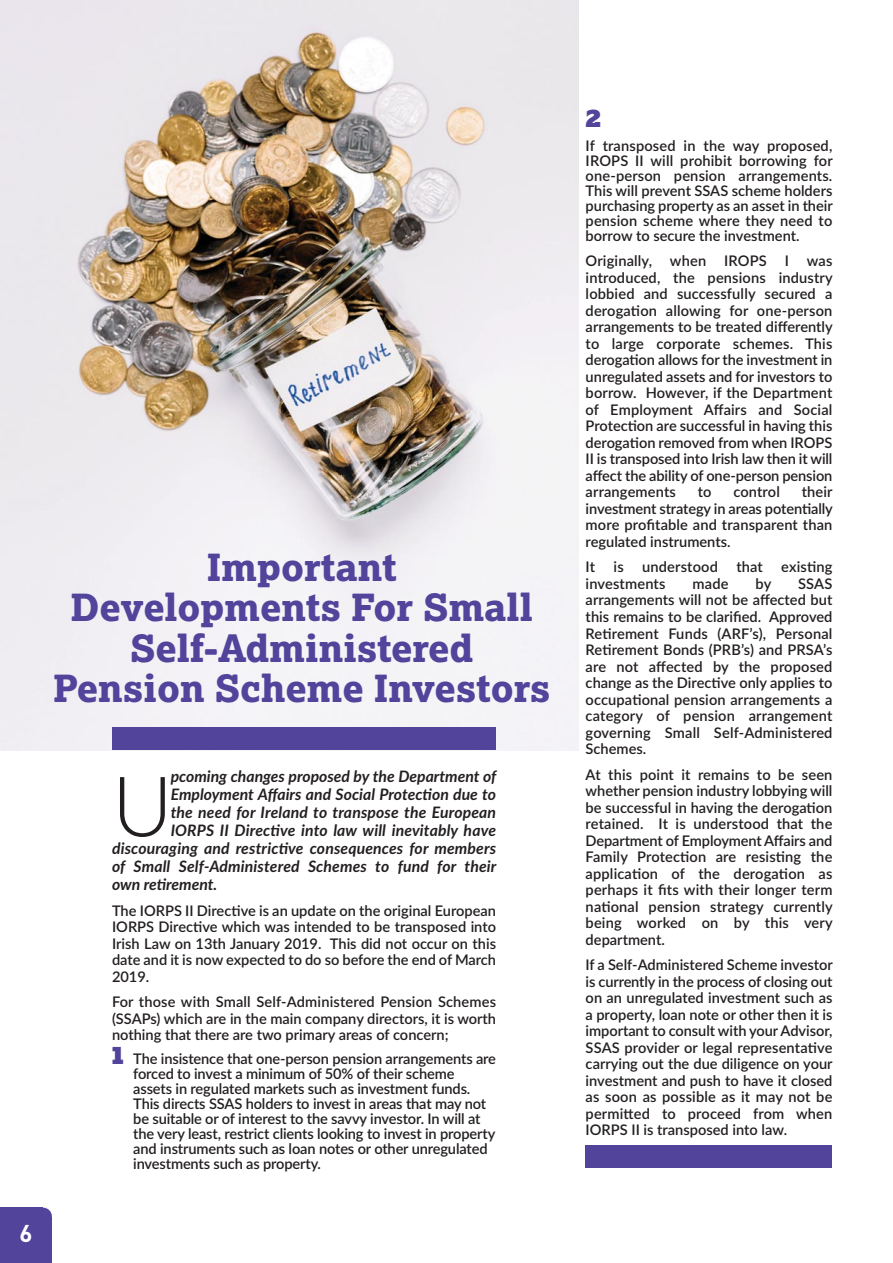
<style>
.page{position:relative;width:893px;height:1263px;background:#fff}
.page>*{position:absolute;margin:0;border:0;box-sizing:border-box;transform-origin:0 0}
.t1{font:300 83.55px "Lato";color:#231f20}
.t2{font:37.5px/40.5px "Lexia X Bold";color:#52439b;text-align:center}
.t3{font:24px "Lexia Typo Ad";color:#52439b}
.t4{font:700 24px "DIN";color:#fff}
.t5{font:italic 700 15.75px "Lato";letter-spacing:.01em;color:#231f20}
.t6{font:600 14.7px/16.5px "Lato";letter-spacing:-.01em;color:#231f20;text-align:justify}
.t7{font:600 14.7px "Lato";letter-spacing:.01em;color:#231f20}
.s1{font-family:"Lexia Typo Ad";font-weight:400;font-size:24px;color:#52439b}
</style>
<div class="page">
<img style="left:0;top:0;width:578px;height:750px">
<div style="left:112px;top:727px;width:384px;height:23px;background:#52439b"></div>
<div style="left:586px;top:1145px;width:246px;height:23px;background:#52439b"></div>
<div style="left:0;top:1208px;width:43px;height:55px;background:#52439b"></div>
<div style="left:0;top:1217px;width:52px;height:46px;background:#52439b"></div>
<div style="left:5px;top:1208px;width:47px;height:44px;background:#52439b;border-radius:9px"></div>
<h2 class="t2" style="left:53px;top:547px;width:499px">Important<br>Developments For Small<br>Self-Administered<br>Pension Scheme Investors</h2>
<h3 class="t4" style="left:19px;top:1225px;width:15px">6</h3>
<h1 class="t1" style="left:112px;top:758px;width:62px">U</h1>
<p class="t5" style="left:171px;top:770px;width:327px">pcoming changes proposed by the Department of</p>
<p class="t5" style="left:171px;top:788px;width:327px">Employment Affairs and Social Protection due to</p>
<p class="t5" style="left:171px;top:806px;width:327px">the need for Ireland to transpose the European</p>
<p class="t5" style="left:171px;top:824px;width:327px">IORPS II Directive into law will inevitably have</p>
<p class="t5" style="left:112px;top:842px;width:386px">discouraging and restrictive consequences for members</p>
<p class="t5" style="left:112px;top:860px;width:386px">of Small Self-Administered Schemes to fund for their</p>
<p class="t5" style="left:112px;top:878px;width:107px">own retirement.</p>
<p class="t6" style="left:112px;top:903px;width:386px">The IORPS II Directive is an update on the original European IORPS Directive which was intended to be transposed into Irish Law on 13th January 2019. This did not occur on this date and it is now expected to do so before the end of March 2019.</p>
<p class="t6" style="left:112px;top:995px;width:386px">For those with Small Self-Administered Pension Schemes (SSAPs) which are in the main company directors, it is worth nothing that there are two primary areas of concern;</p>
<p class="t6" style="left:133px;top:1053px;width:364px;line-height:15px;text-align:left;text-indent:-21px"><span class="s1">1</span> The insistence that one-person pension arrangements are forced to invest a minimum of 50% of their scheme assets in regulated markets such as investment funds.<br>This directs SSAS holders to invest in areas that may not be suitable or of interest to the savvy investor. In will at the very least, restrict clients looking to invest in property and instruments such as loan notes or other unregulated investments such as property.</p>
<h3 class="t3" style="left:586px;top:105px;width:17px">2</h3>
<p class="t6" style="left:586px;top:139px;width:249px;line-height:15px">If transposed in the way proposed, IROPS II will prohibit borrowing for one-person pension arrangements.<br>This will prevent SSAS scheme holders purchasing property as an asset in their pension scheme where they need to borrow to secure the investment.</p>
<p class="t6" style="left:586px;top:254px;width:249px">Originally, when IROPS I was introduced, the pensions industry lobbied and successfully secured a derogation allowing for one-person arrangements to be treated differently to large corporate schemes. This derogation allows for the investment in unregulated assets and for investors to borrow. However, if the Department of Employment Affairs and Social Protection are successful in having this derogation removed from when IROPS II is transposed into Irish law then it will affect the ability of one-person pension arrangements</p>
<p class="t6" style="left:586px;top:485px;width:249px;text-indent:216px">their investment strategy in areas potentially more profitable and transparent than regulated instruments.</p>
<p class="t6" style="left:586px;top:560px;width:11px">It</p>
<p class="t6" style="left:614px;top:560px;width:12px">is</p>
<p class="t7" style="left:642px;top:562px;width:77px">understood</p>
<p class="t6" style="left:736px;top:560px;width:28px">that</p>
<p class="t6" style="left:781px;top:560px;width:53px">existing</p>
<p class="t7" style="left:586px;top:578px;width:81px">investments</p>
<p class="t6" style="left:693px;top:577px;width:37px">made</p>
<p class="t6" style="left:756px;top:577px;width:17px">by</p>
<p class="t6" style="left:698px;top:485px;width:15px">to</p>
<p class="t6" style="left:733px;top:485px;width:48px">control</p>
<p class="t6" style="left:586px;top:577px;width:248px;text-indent:212px">SSAS arrangements will not be affected but this remains to be clarified. Approved Retirement Funds (ARF’s), Personal Retirement Bonds (PRB’s) and PRSA’s are not affected by the proposed change as the Directive only applies to occupational pension arrangements a category of pension arrangement governing Small Self-Administered Schemes.</p>
<p class="t6" style="left:586px;top:767px;width:249px">At this point it remains to be seen whether pension industry lobbying will be successful in having the derogation retained. It is understood that the Department of Employment Affairs and Family Protection are resisting the application of the derogation as perhaps it fits with their longer term national pension strategy currently being worked on by this very department.</p>
<p class="t6" style="left:586px;top:958px;width:249px">If a Self-Administered Scheme investor is currently in the process of closing out on an unregulated investment such as a property, loan note or other then it is important to consult with your Advisor, SSAS provider or legal representative carrying out the due diligence on your investment and push to have it closed as soon as possible as it may not be permitted to proceed from when IORPS II is transposed into law.</p>
</div>
